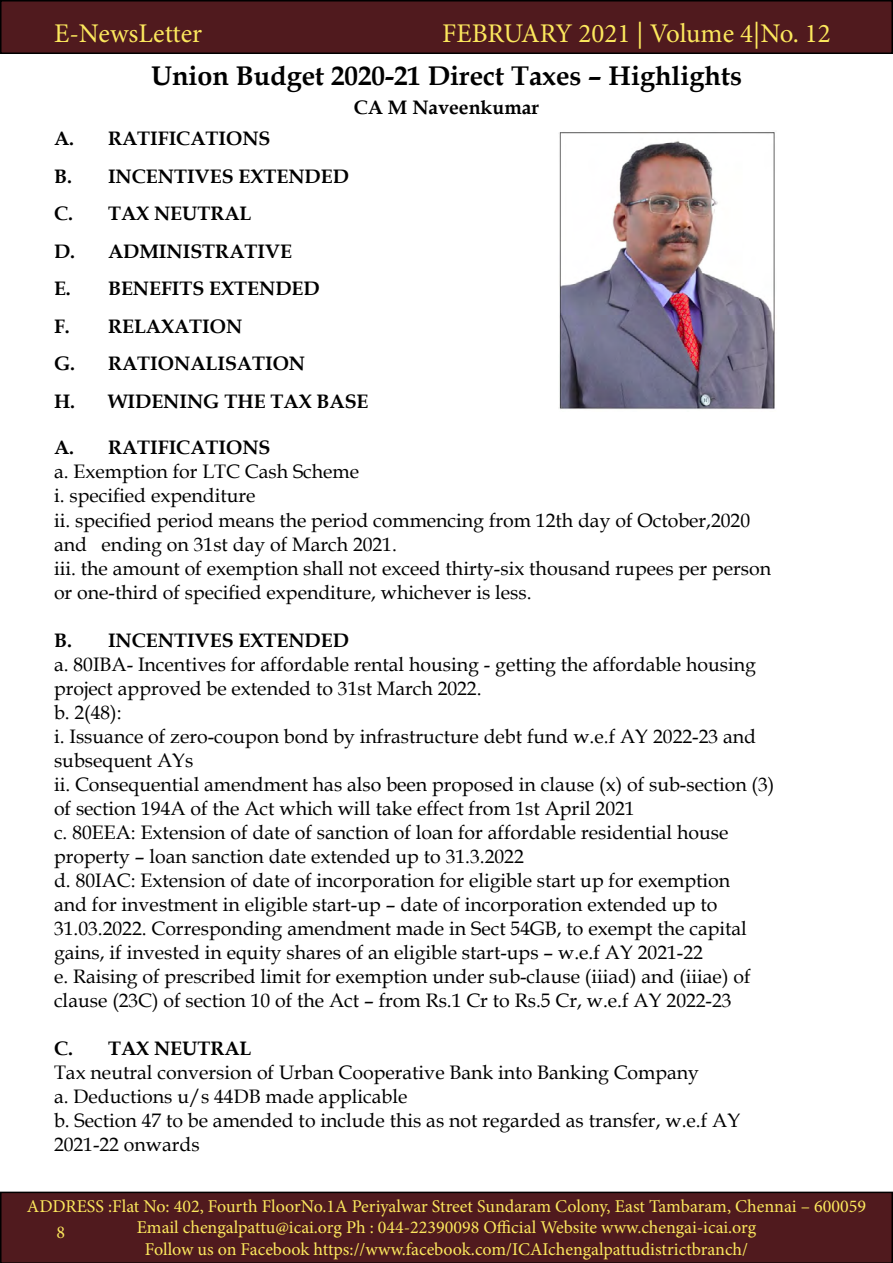
<style>
.page{position:relative;width:893px;height:1263px;background:#fff}
.page>*{position:absolute;margin:0;border:0;box-sizing:border-box;transform-origin:0 0}
.t1{font:700 27px "Book Antiqua";color:#000}
.t2{font:27px "Minion Pro";color:#fce85d}
.t3{font:19.5px/24px "Book Antiqua";color:#000}
.t4{font:700 19.5px/37.5px "Book Antiqua";color:#000}
.t5{font:18px/21.6px "Minion Pro";color:#fce85d;text-align:center}
</style>
<div class="page">
<div style="left:1px;top:1px;width:891px;height:52px;background:#501a1e"></div>
<div style="left:0;top:0;width:893px;height:54px;border:2px solid #000"></div>
<div style="left:0;top:1191px;width:893px;height:72px;background:#501a1e"></div>
<img style="left:559px;top:132px;width:216px;height:278px">
<h1 class="t2" style="left:54px;top:15px;width:150px">E-NewsLetter</h1>
<h1 class="t2" style="left:442px;top:15px;width:390px">FEBRUARY 2021 | Volume 4|No. 12</h1>
<h1 class="t1" style="left:151px;top:57px;width:592px">Union Budget 2020-21 Direct Taxes – Highlights</h1>
<p class="t4" style="left:354px;top:89px;width:187px">CA M Naveenkumar</p>
<p class="t4" style="left:54px;top:120px;width:316px">A. RATIFICATIONS<br>B. INCENTIVES EXTENDED<br>C. TAX NEUTRAL<br>D. ADMINISTRATIVE<br>E. BENEFITS EXTENDED<br>F. RELAXATION<br>G. RATIONALISATION<br>H. WIDENING THE TAX BASE</p>
<p class="t4" style="left:54px;top:429px;width:218px">A. RATIFICATIONS</p>
<p class="t3" style="left:54px;top:459px;width:719px">a. Exemption for LTC Cash Scheme<br>i. specified expenditure<br>ii. specified period means the period commencing from 12th day of October,2020 and ending on 31st day of March 2021.<br>iii. the amount of exemption shall not exceed thirty-six thousand rupees per person or one-third of specified expenditure, whichever is less.</p>
<p class="t4" style="left:54px;top:621px;width:297px">B. INCENTIVES EXTENDED</p>
<p class="t3" style="left:54px;top:651px;width:722px">a. 80IBA- Incentives for affordable rental housing - getting the affordable housing project approved be extended to 31st March 2022.<br>b. 2(48):<br>i. Issuance of zero-coupon bond by infrastructure debt fund w.e.f AY 2022-23 and subsequent AYs<br>ii. Consequential amendment has also been proposed in clause (x) of sub-section (3) of section 194A of the Act which will take effect from 1st April 2021<br>c. 80EEA: Extension of date of sanction of loan for affordable residential house property – loan sanction date extended up to 31.3.2022<br>d. 80IAC: Extension of date of incorporation for eligible start up for exemption<br>and for investment in eligible start-up – date of incorporation extended up to 31.03.2022. Corresponding amendment made in Sect 54GB, to exempt the capital gains, if invested in equity shares of an eligible start-ups – w.e.f AY 2021-22<br>e. Raising of prescribed limit for exemption under sub-clause (iiiad) and (iiiae) of clause (23C) of section 10 of the Act – from Rs.1 Cr to Rs.5 Cr, w.e.f AY 2022-23</p>
<p class="t4" style="left:54px;top:1029px;width:199px">C. TAX NEUTRAL</p>
<p class="t3" style="left:54px;top:1059px;width:688px">Tax neutral conversion of Urban Cooperative Bank into Banking Company<br>a. Deductions u/s 44DB made applicable<br>b. Section 47 to be amended to include this as not regarded as transfer, w.e.f AY 2021-22 onwards</p>
<p class="t5" style="left:27px;top:1195px;width:840px">ADDRESS :Flat No: 402, Fourth FloorNo.1A Periyalwar Street Sundaram Colony, East Tambaram, Chennai – 600059<br>Email chengalpattu@icai.org Ph : 044-22390098 Official Website www.chengai-icai.org<br>Follow us on Facebook https://www.facebook.com/ICAIchengalpattudistrictbranch/</p>
<p class="t5" style="left:57px;top:1221px;width:10px">8</p>
</div>
